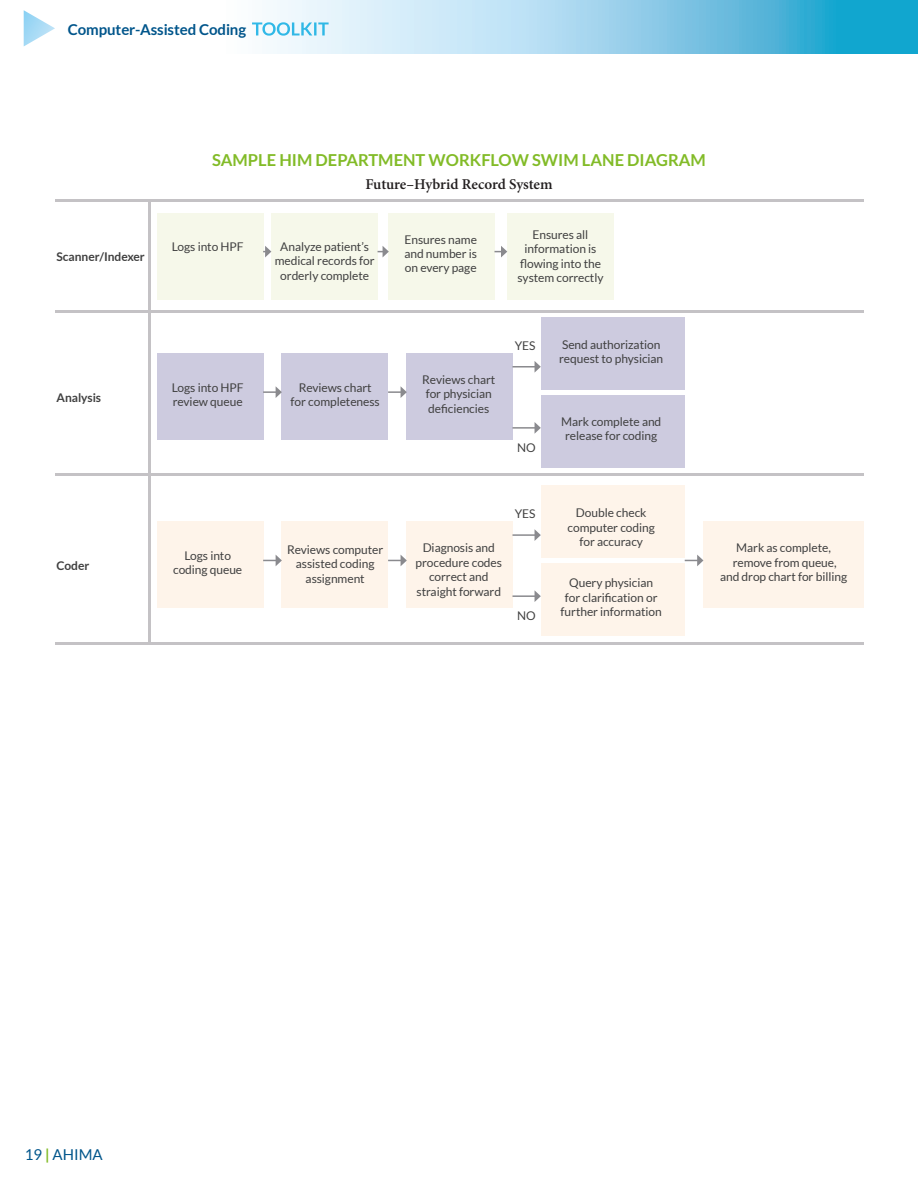
<style>
.page{position:relative;width:918px;height:1188px;background:#fff}
.page>*{position:absolute;margin:0;border:0;box-sizing:border-box;transform-origin:0 0}
.SubHeads{font:700 16.5px "Lato";color:#82bb27}
.t1{font:700 15px "Lato";letter-spacing:-.005em;color:#00558b}
.Second_SubHead{font:600 15px "Minion Pro";letter-spacing:-.005em;color:#231f20}
.t2{font:15px "Lato";color:#00558b}
.Headline{font:12px/14.4px "Lato";letter-spacing:-.005em;color:#404040;text-align:center}
.Headline-2{font:700 12px "Lato";letter-spacing:-.005em;color:#404040}
.s1{font-size:18px;color:#fff}
.s2{font-weight:700;color:#82bb27}
</style>
<div class="page">
<svg style="left:23px;top:1px;width:895px;height:53px"></svg>
<svg style="left:24px;top:10px;width:31px;height:36px"></svg>
<div style="left:507px;top:213px;width:106px;height:86px;background:#f6f8ea"></div>
<div style="left:389px;top:213px;width:106px;height:86px;background:#f6f8ea"></div>
<div style="left:407px;top:354px;width:106px;height:86px;background:#cdcbdf"></div>
<div style="left:407px;top:522px;width:106px;height:86px;background:#fef4ea"></div>
<div style="left:703px;top:522px;width:161px;height:86px;background:#fef4ea"></div>
<div style="left:541px;top:317px;width:144px;height:73px;background:#cdcbdf"></div>
<div style="left:541px;top:486px;width:144px;height:72px;background:#fef4ea"></div>
<div style="left:541px;top:395px;width:144px;height:73px;background:#cdcbdf"></div>
<div style="left:541px;top:564px;width:144px;height:72px;background:#fef4ea"></div>
<div style="left:271px;top:213px;width:107px;height:86px;background:#f6f8ea"></div>
<div style="left:282px;top:354px;width:106px;height:86px;background:#cdcbdf"></div>
<div style="left:282px;top:522px;width:106px;height:86px;background:#fef4ea"></div>
<div style="left:157px;top:213px;width:106px;height:86px;background:#f6f8ea"></div>
<div style="left:157px;top:354px;width:106px;height:86px;background:#cdcbdf"></div>
<div style="left:157px;top:522px;width:106px;height:86px;background:#fef4ea"></div>
<svg style="left:378px;top:246px;width:11px;height:11px"></svg>
<svg style="left:263px;top:246px;width:8px;height:11px"></svg>
<svg style="left:495px;top:246px;width:12px;height:11px"></svg>
<hr style="left:513px;top:427px;width:22px;height:2px;background:#8a8a8e">
<svg style="left:535px;top:422px;width:6px;height:11px"></svg>
<hr style="left:513px;top:595px;width:22px;height:2px;background:#8a8a8e">
<svg style="left:535px;top:591px;width:6px;height:11px"></svg>
<hr style="left:513px;top:366px;width:22px;height:2px;background:#8a8a8e">
<svg style="left:535px;top:361px;width:6px;height:11px"></svg>
<hr style="left:513px;top:534px;width:22px;height:2px;background:#8a8a8e">
<svg style="left:535px;top:530px;width:6px;height:11px"></svg>
<svg style="left:263px;top:386px;width:19px;height:12px"></svg>
<svg style="left:263px;top:555px;width:19px;height:11px"></svg>
<svg style="left:388px;top:386px;width:19px;height:12px"></svg>
<svg style="left:388px;top:555px;width:19px;height:11px"></svg>
<svg style="left:685px;top:555px;width:18px;height:11px"></svg>
<hr style="left:56px;top:310px;width:808px;height:2px;background:#c4c2c5">
<hr style="left:56px;top:473px;width:808px;height:2px;background:#c4c2c5">
<hr style="left:56px;top:643px;width:808px;height:2px;background:#c4c2c5">
<hr style="left:56px;top:199px;width:808px;height:2px;background:#c4c2c5">
<hr style="left:148px;top:199px;width:3px;height:446px;background:#c4c2c5">
<p class="t1" style="left:68px;top:21px;width:263px">Computer-Assisted Coding <span class="s1">TOOLKIT</span></p>
<p class="Headline-2" style="left:57px;top:250px;width:90px">Scanner/Indexer</p>
<p class="Headline-2" style="left:57px;top:391px;width:46px">Analysis</p>
<p class="Headline-2" style="left:57px;top:559px;width:34px">Coder</p>
<p class="SubHeads" style="left:212px;top:151px;width:495px">SAMPLE HIM DEPARTMENT WORKFLOW SWIM LANE DIAGRAM</p>
<p class="Second_SubHead" style="left:365px;top:174px;width:189px">Future–Hybrid Record System</p>
<p class="Headline" style="left:172px;top:239px;width:73px">Logs into HPF</p>
<p class="Headline" style="left:172px;top:380px;width:73px;text-align:left">Logs into HPF review queue</p>
<p class="Headline" style="left:173px;top:548px;width:71px">Logs into coding queue</p>
<p class="Headline" style="left:275px;top:239px;width:101px">Analyze patient’s medical records for orderly complete</p>
<p class="Headline" style="left:291px;top:380px;width:91px">Reviews chart for completeness</p>
<p class="Headline" style="left:404px;top:232px;width:74px;text-align:justify">Ensures name and number is on every page</p>
<p class="Headline" style="left:517px;top:227px;width:88px">Ensures all information is flowing into the system correctly</p>
<p class="Headline" style="left:422px;top:372px;width:75px;text-align:left">Reviews chart for physician deficiencies</p>
<p class="Headline" style="left:515px;top:338px;width:22px">YES</p>
<p class="Headline" style="left:517px;top:440px;width:20px">NO</p>
<p class="Headline" style="left:559px;top:337px;width:106px;text-align:left">Send authorization request to physician</p>
<p class="Headline" style="left:561px;top:414px;width:102px">Mark complete and release for coding</p>
<p class="Headline" style="left:287px;top:542px;width:98px">Reviews computer assisted coding assignment</p>
<p class="Headline" style="left:568px;top:506px;width:89px">Double check computer coding for accuracy</p>
<p class="Headline" style="left:515px;top:507px;width:22px">YES</p>
<p class="Headline" style="left:416px;top:541px;width:88px">Diagnosis and procedure codes correct and straight forward</p>
<p class="Headline" style="left:720px;top:541px;width:129px">Mark as complete, remove from queue,<br>and drop chart for billing</p>
<p class="Headline" style="left:561px;top:576px;width:103px">Query physician for clarification or further information</p>
<p class="Headline" style="left:517px;top:608px;width:20px">NO</p>
<p class="t2" style="left:25px;top:1147px;width:79px">19 <span class="s2">|</span> AHIMA</p>
</div>
